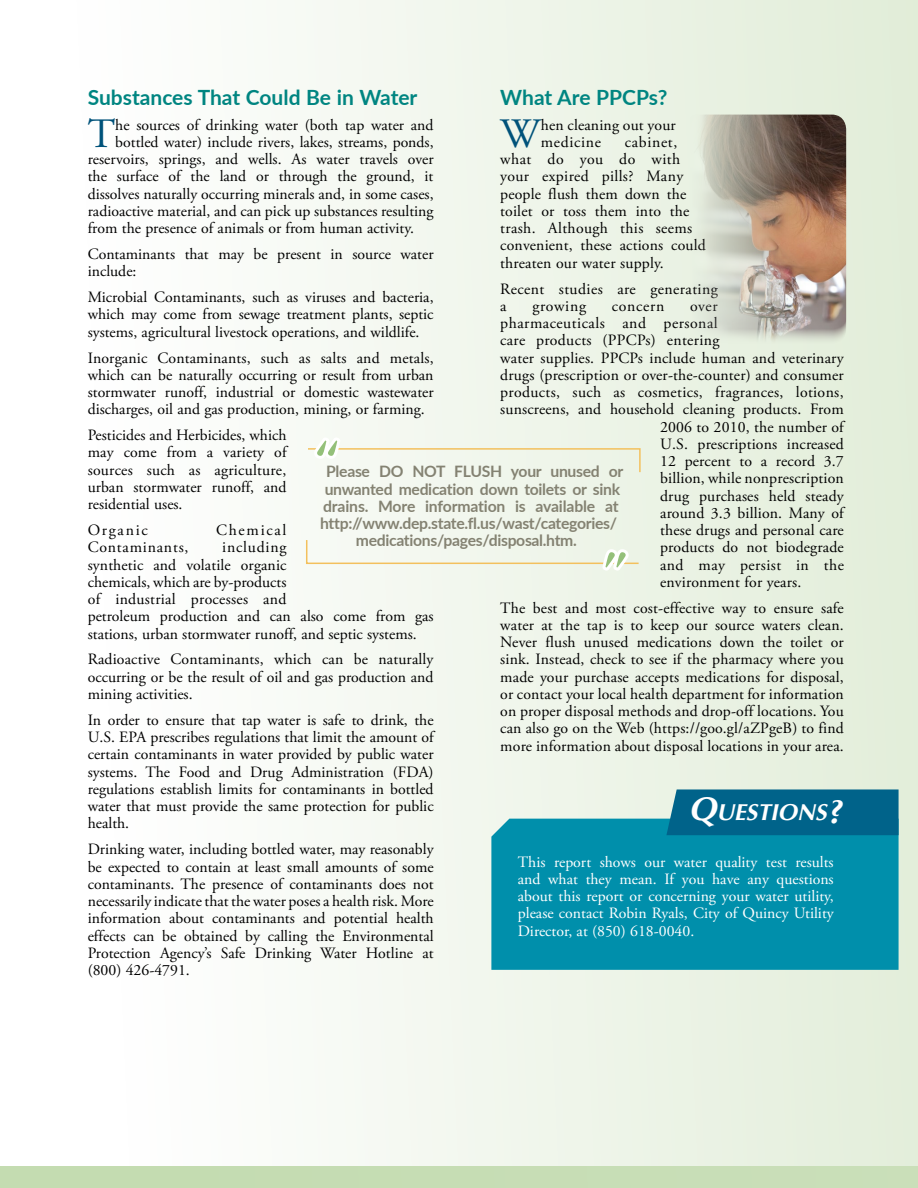
<style>
.page{position:relative;width:918px;height:1188px;background:#fff}
.page>*{position:absolute;margin:0;border:0;box-sizing:border-box;transform-origin:0 0}
.Initial_Cap{font:41.7px "Adobe Garamond Pro";color:#00527a}
.t1{font:italic 700 23.1px "Optima";color:#fff}
.Article_Headline-19{font:700 21px "Lato";color:#008581}
.First_Paragraph{font:15.75px/17.2px "Adobe Garamond Pro";letter-spacing:.005em;color:#000;text-align:justify}
.Initial_Cap-2{font:15.75px/17.2px "Adobe Garamond Pro";color:#000}
.First_Paragraph-2{font:15.75px/17.2px "Adobe Garamond Pro";color:#fff;text-align:justify}
.First_Paragraph-3{font:700 15.75px "Lato";letter-spacing:-.02em;color:#848272}
.First_Paragraph-4{font:15.75px/17.2px "Adobe Garamond Pro";letter-spacing:.025em;color:#000}
.First_Paragraph-5{font:15.75px "Adobe Garamond Pro";letter-spacing:.03em;color:#000}
.s1{font-size:33px}
</style>
<div class="page">
<div style="left:0;top:1166px;width:918px;height:22px;background:#c4dcb1"></div>
<div style="left:75px;top:0;width:843px;height:1188px;background:linear-gradient(to right,#fefefe,#e1edd8)"></div>
<div style="left:491px;top:819px;width:408px;height:151px;background:#008fab"></div>
<div style="left:666px;top:789px;width:233px;height:46px;background:#00638a"></div>
<svg style="left:307px;top:435px;width:334px;height:39px"></svg>
<svg style="left:305px;top:539px;width:335px;height:34px"></svg>
<img style="left:676px;top:115px;width:170px;height:229px">
<p class="Article_Headline-19" style="left:500px;top:82px;width:169px">What Are PPCPs?</p>
<p class="Initial_Cap" style="left:500px;top:109px;width:42px">W</p>
<p class="Initial_Cap-2" style="left:541px;top:117px;width:136px">hen cleaning out your medicine</p>
<p class="Article_Headline-19" style="left:88px;top:82px;width:331px">Substances That Could Be in Water</p>
<p class="Initial_Cap" style="left:88px;top:109px;width:29px">T</p>
<p class="Initial_Cap-2" style="left:115px;top:117px;width:320px">he sources of drinking water (both tap water and</p>
<p class="Initial_Cap-2" style="left:115px;top:134px;width:320px">bottled water) include rivers, lakes, streams, ponds,</p>
<p class="Initial_Cap-2" style="left:88px;top:151px;width:347px">reservoirs, springs, and wells. As water travels over</p>
<p class="Initial_Cap-2" style="left:88px;top:168px;width:347px">the surface of the land or through the ground, it</p>
<p class="Initial_Cap-2" style="left:88px;top:186px;width:347px">dissolves naturally occurring minerals and, in some cases,</p>
<p class="Initial_Cap-2" style="left:88px;top:203px;width:347px">radioactive material, and can pick up substances resulting</p>
<p class="Initial_Cap-2" style="left:88px;top:220px;width:328px">from the presence of animals or from human activity.</p>
<p class="First_Paragraph" style="left:88px;top:246px;width:347px">Contaminants that may be present in source water include:</p>
<p class="First_Paragraph" style="left:88px;top:289px;width:347px">Microbial Contaminants, such as viruses and bacteria, which may come from sewage treatment plants, septic systems, agricultural livestock operations, and wildlife.</p>
<p class="First_Paragraph" style="left:88px;top:350px;width:347px">Inorganic Contaminants, such as salts and metals, which can be naturally occurring or result from urban stormwater runoff, industrial or domestic wastewater discharges, oil and gas production, mining, or farming.</p>
<p class="First_Paragraph" style="left:88px;top:427px;width:200px">Pesticides and Herbicides, which may come from a variety of sources such as agriculture, urban stormwater runoff, and residential uses.</p>
<p class="First_Paragraph" style="left:88px;top:522px;width:62px">Organic</p>
<p class="First_Paragraph" style="left:216px;top:522px;width:72px">Chemical</p>
<p class="First_Paragraph" style="left:88px;top:539px;width:102px">Contaminants,</p>
<p class="Initial_Cap-2" style="left:500px;top:134px;width:207px;text-indent:124px">cabinet, what do you do with your expired pills? Many people flush them down the toilet or toss them into the trash. Although this seems convenient, these actions could threaten our water supply.</p>
<p class="First_Paragraph-4" style="left:500px;top:280px;width:219px">Recent studies are generating a</p>
<p class="First_Paragraph" style="left:532px;top:298px;width:55px">growing</p>
<p class="First_Paragraph" style="left:612px;top:298px;width:54px">concern</p>
<p class="First_Paragraph" style="left:690px;top:298px;width:29px">over</p>
<p class="First_Paragraph-5" style="left:500px;top:314px;width:219px">pharmaceuticals and personal</p>
<p class="First_Paragraph" style="left:500px;top:332px;width:221px">care products (PPCPs) entering</p>
<p class="First_Paragraph" style="left:500px;top:349px;width:345px">water supplies. PPCPs include human and veterinary</p>
<p class="First_Paragraph" style="left:500px;top:367px;width:345px">drugs (prescription or over-the-counter) and consumer</p>
<p class="First_Paragraph-4" style="left:500px;top:384px;width:345px">products, such as cosmetics, fragrances, lotions,</p>
<p class="First_Paragraph" style="left:500px;top:401px;width:345px">sunscreens, and household cleaning products. From</p>
<p class="First_Paragraph" style="left:660px;top:418px;width:185px">2006 to 2010, the number of</p>
<p class="First_Paragraph" style="left:660px;top:436px;width:185px">U.S. prescriptions increased</p>
<p class="First_Paragraph" style="left:660px;top:453px;width:185px">12 percent to a record 3.7</p>
<p class="First_Paragraph" style="left:660px;top:470px;width:185px">billion, while nonprescription</p>
<p class="First_Paragraph" style="left:660px;top:487px;width:185px">drug purchases held steady</p>
<p class="First_Paragraph" style="left:660px;top:505px;width:185px">around 3.3 billion. Many of</p>
<p class="First_Paragraph" style="left:660px;top:522px;width:185px">these drugs and personal care</p>
<p class="First_Paragraph" style="left:660px;top:539px;width:185px">products do not biodegrade</p>
<p class="First_Paragraph-5" style="left:660px;top:555px;width:185px">and may persist in the</p>
<p class="First_Paragraph" style="left:660px;top:574px;width:143px">environment for years.</p>
<p class="First_Paragraph" style="left:500px;top:600px;width:345px">The best and most cost-effective way to ensure safe water at the tap is to keep our source waters clean.<br>Never flush unused medications down the toilet or sink. Instead, check to see if the pharmacy where you made your purchase accepts medications for disposal, or contact your local health department for information on proper disposal methods and drop-off locations. You can also go on the Web (https://goo.gl/aZPgeB) to find more information about disposal locations in your area.</p>
<p class="First_Paragraph-3" style="left:326px;top:460px;width:299px">Please DO NOT FLUSH your unused or</p>
<p class="First_Paragraph-3" style="left:325px;top:477px;width:297px">unwanted medication down toilets or sink</p>
<p class="First_Paragraph-3" style="left:323px;top:495px;width:297px">drains. More information is available at</p>
<p class="First_Paragraph-3" style="left:320px;top:512px;width:298px">http://www.dep.state.fl.us/wast/categories/</p>
<p class="First_Paragraph-3" style="left:356px;top:529px;width:223px">medications/pages/disposal.htm.</p>
<p class="First_Paragraph" style="left:88px;top:539px;width:347px;text-align:left;text-indent:134px">including<br>synthetic and volatile organic<br>chemicals, which are by-products<br>of industrial processes and<br>petroleum production and can also come from gas stations, urban stormwater runoff, and septic systems.</p>
<p class="First_Paragraph" style="left:88px;top:651px;width:347px">Radioactive Contaminants, which can be naturally occurring or be the result of oil and gas production and mining activities.</p>
<p class="First_Paragraph" style="left:88px;top:712px;width:347px">In order to ensure that tap water is safe to drink, the U.S. EPA prescribes regulations that limit the amount of certain contaminants in water provided by public water systems. The Food and Drug Administration (FDA) regulations establish limits for contaminants in bottled water that must provide the same protection for public health.</p>
<p class="First_Paragraph" style="left:88px;top:841px;width:347px">Drinking water, including bottled water, may reasonably be expected to contain at least small amounts of some contaminants. The presence of contaminants does not necessarily indicate that the water poses a health risk. More information about contaminants and potential health effects can be obtained by calling the Environmental Protection Agency’s Safe Drinking Water Hotline at (800) 426-4791.</p>
<p class="t1" style="left:689px;top:799px;width:162px"><span class="s1">Q</span>UESTIONS<span class="s1">?</span></p>
<p class="First_Paragraph-2" style="left:518px;top:854px;width:317px">This report shows our water quality test results and what they mean. If you have any questions about this report or concerning your water utility, please contact Robin Ryals, City of Quincy Utility Director, at (850) 618-0040.</p>
</div>
